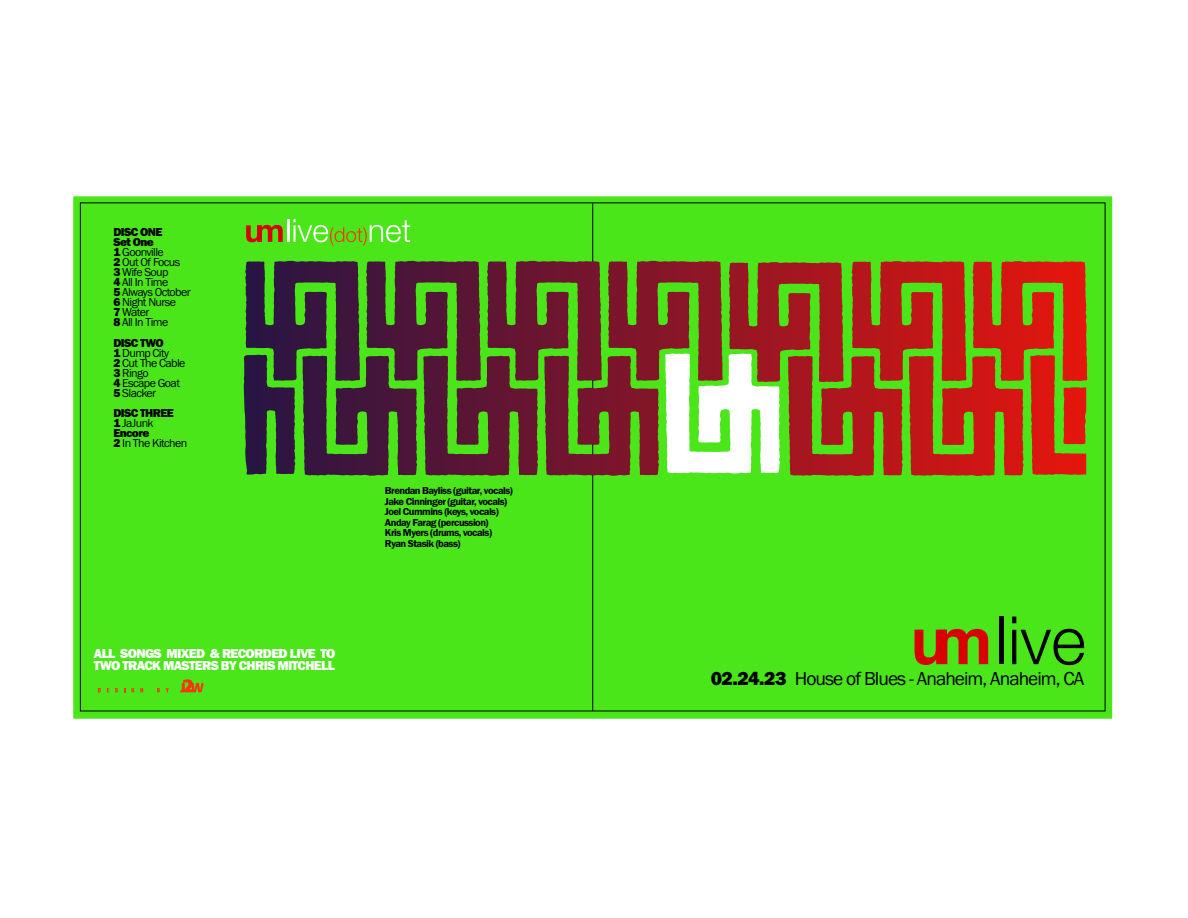
<style>
.page{position:relative;width:1188px;height:918px;background:#fff}
.page>*{position:absolute;margin:0;border:0;box-sizing:border-box;transform-origin:0 0}
.t1{font:19.5px "Franklin Gothic";letter-spacing:-.05em;color:#000}
.t2{font:800 13.5px/12px "Franklin Gothic";letter-spacing:-.05em;color:#fff}
.t3{font:12px/10.1px "Franklin Gothic";letter-spacing:-.05em;color:#000}
.t4{font:600 10.5px/10.5px "Franklin Gothic";letter-spacing:-.05em;color:#000}
.s1{font-weight:800}
</style>
<div class="page">
<svg style="left:73px;top:196px;width:1039px;height:523px;fill:#4ae61a"></svg>
<hr style="left:592px;top:203px;width:1px;height:508px;background:#000">
<svg style="left:246px;top:225px;width:37px;height:17px"></svg>
<hr style="left:288px;top:219px;width:2px;height:23px;background:#fff">
<svg style="left:294px;top:219px;width:116px;height:27px"></svg>
<svg style="left:915px;top:629px;width:73px;height:36px"></svg>
<hr style="left:1000px;top:617px;width:4px;height:47px;background:#000">
<svg style="left:1012px;top:630px;width:4px;height:34px"></svg>
<svg style="left:1012px;top:617px;width:4px;height:6px"></svg>
<svg style="left:1021px;top:629px;width:63px;height:36px"></svg>
<svg style="left:98px;top:688px;width:3px;height:4px"></svg>
<svg style="left:115px;top:688px;width:3px;height:4px"></svg>
<svg style="left:131px;top:688px;width:3px;height:4px"></svg>
<svg style="left:140px;top:688px;width:3px;height:4px"></svg>
<svg style="left:157px;top:688px;width:3px;height:4px"></svg>
<svg style="left:166px;top:688px;width:3px;height:4px"></svg>
<svg style="left:180px;top:679px;width:24px;height:13px"></svg>
<svg style="left:244px;top:354px;width:842px;height:121px"></svg>
<p class="t3" style="left:113px;top:228px;width:79px"><span class="s1">DISC ONE<br>Set One<br>1</span> Goonville<br><span class="s1">2</span> Out Of Focus<br><span class="s1">3</span> Wife Soup<br><span class="s1">4</span> All In Time<br><span class="s1">5</span> Always October<br><span class="s1">6</span> Night Nurse<br><span class="s1">7</span> Water<br><span class="s1">8</span> All In Time</p>
<p class="t3" style="left:113px;top:338px;width:74px"><span class="s1">DISC TWO<br>1</span> Dump City<br><span class="s1">2</span> Cut The Cable<br><span class="s1">3</span> Ringo<br><span class="s1">4</span> Escape Goat<br><span class="s1">5</span> Slacker</p>
<p class="t3" style="left:113px;top:409px;width:75px"><span class="s1">DISC THREE<br>1</span> JaJunk<br><span class="s1">Encore<br>2</span> In The Kitchen</p>
<p class="t2" style="left:94px;top:649px;width:243px">ALL SONGS MIXED &amp; RECORDED LIVE TO<br>TWO TRACK MASTERS BY CHRIS MITCHELL</p>
<p class="t4" style="left:385px;top:486px;width:130px">Brendan Bayliss (guitar, vocals)<br>Jake Cinninger (guitar, vocals)<br>Joel Cummins (keys, vocals)<br>Anday Farag (percussion)<br>Kris Myers (drums, vocals)<br>Ryan Stasik (bass)</p>
<h1 class="t1" style="left:711px;top:671px;width:375px"><span class="s1">02.24.23</span> House of Blues - Anaheim, Anaheim, CA</h1>
</div>
